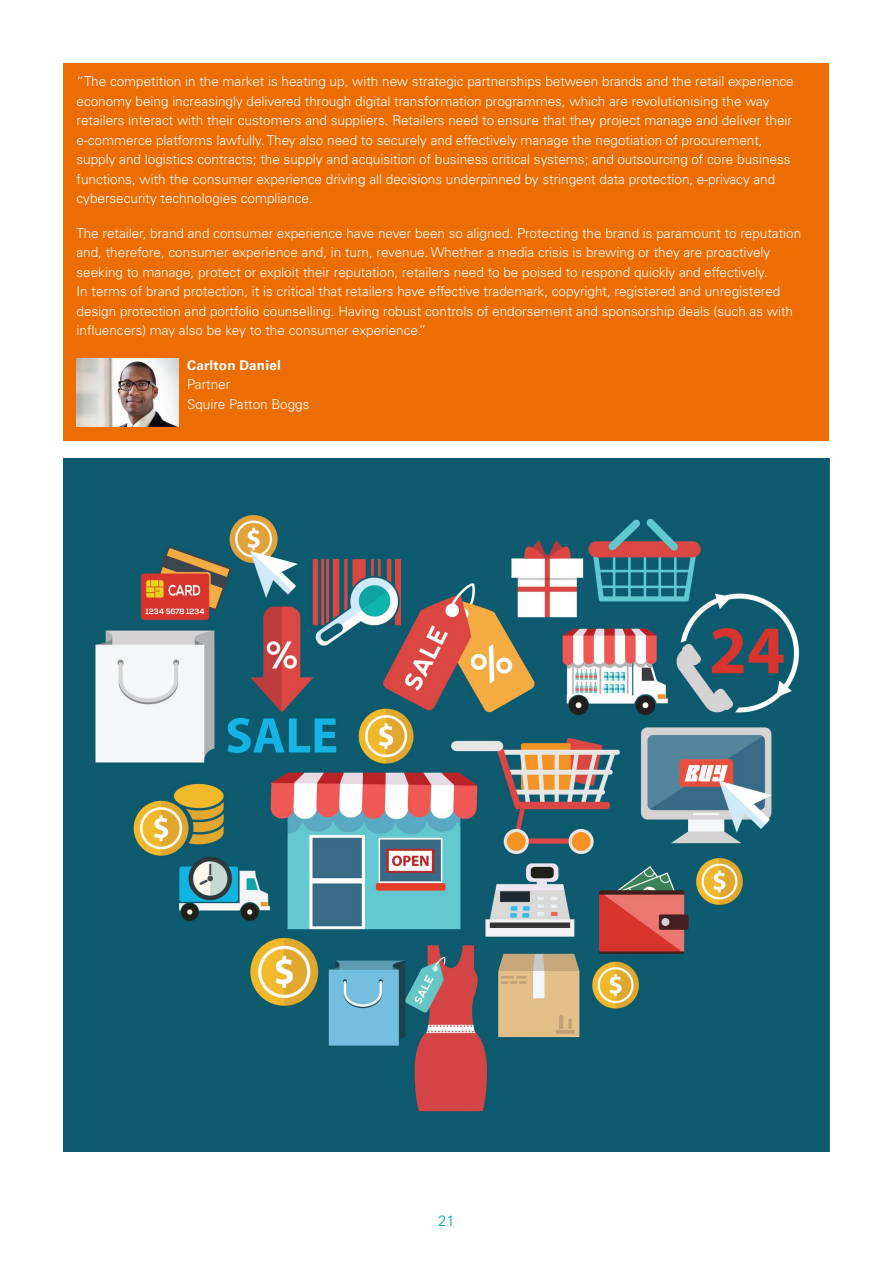
<style>
.page{position:relative;width:893px;height:1263px;background:#fff}
.page>*{position:absolute;margin:0;border:0;box-sizing:border-box;transform-origin:0 0}
.t1{font:300 15px "Univers LTCYR 45";color:#009db1}
.t2{font:300 13.5px/19.5px "Univers LTCYR 45";color:#fff}
.t3{font:700 13.5px "Univers LTCYR 65";letter-spacing:.015em;color:#fff}
</style>
<div class="page">
<div style="left:64px;top:64px;width:765px;height:377px;background:#ed6d05"></div>
<img style="left:77px;top:359px;width:102px;height:68px">
<img style="left:64px;top:458px;width:765px;height:693px">
<p class="t2" style="left:77px;top:71px;width:719px">“The competition in the market is heating up, with new strategic partnerships between brands and the retail experience economy being increasingly delivered through digital transformation programmes, which are revolutionising the way retailers interact with their customers and suppliers. Retailers need to ensure that they project manage and deliver their e-commerce platforms lawfully. They also need to securely and effectively manage the negotiation of procurement, supply and logistics contracts; the supply and acquisition of business critical systems; and outsourcing of core business functions, with the consumer experience driving all decisions underpinned by stringent data protection, e-privacy and cybersecurity technologies compliance.</p>
<p class="t2" style="left:77px;top:223px;width:726px">The retailer, brand and consumer experience have never been so aligned. Protecting the brand is paramount to reputation and, therefore, consumer experience and, in turn, revenue. Whether a media crisis is brewing or they are proactively seeking to manage, protect or exploit their reputation, retailers need to be poised to respond quickly and effectively.<br>In terms of brand protection, it is critical that retailers have effective trademark, copyright, registered and unregistered design protection and portfolio counselling. Having robust controls of endorsement and sponsorship deals (such as with influencers) may also be key to the consumer experience.”</p>
<p class="t3" style="left:187px;top:356px;width:95px">Carlton Daniel</p>
<p class="t2" style="left:187px;top:374px;width:124px">Partner<br>Squire Patton Boggs</p>
<p class="t1" style="left:438px;top:1211px;width:18px">21</p>
</div>
